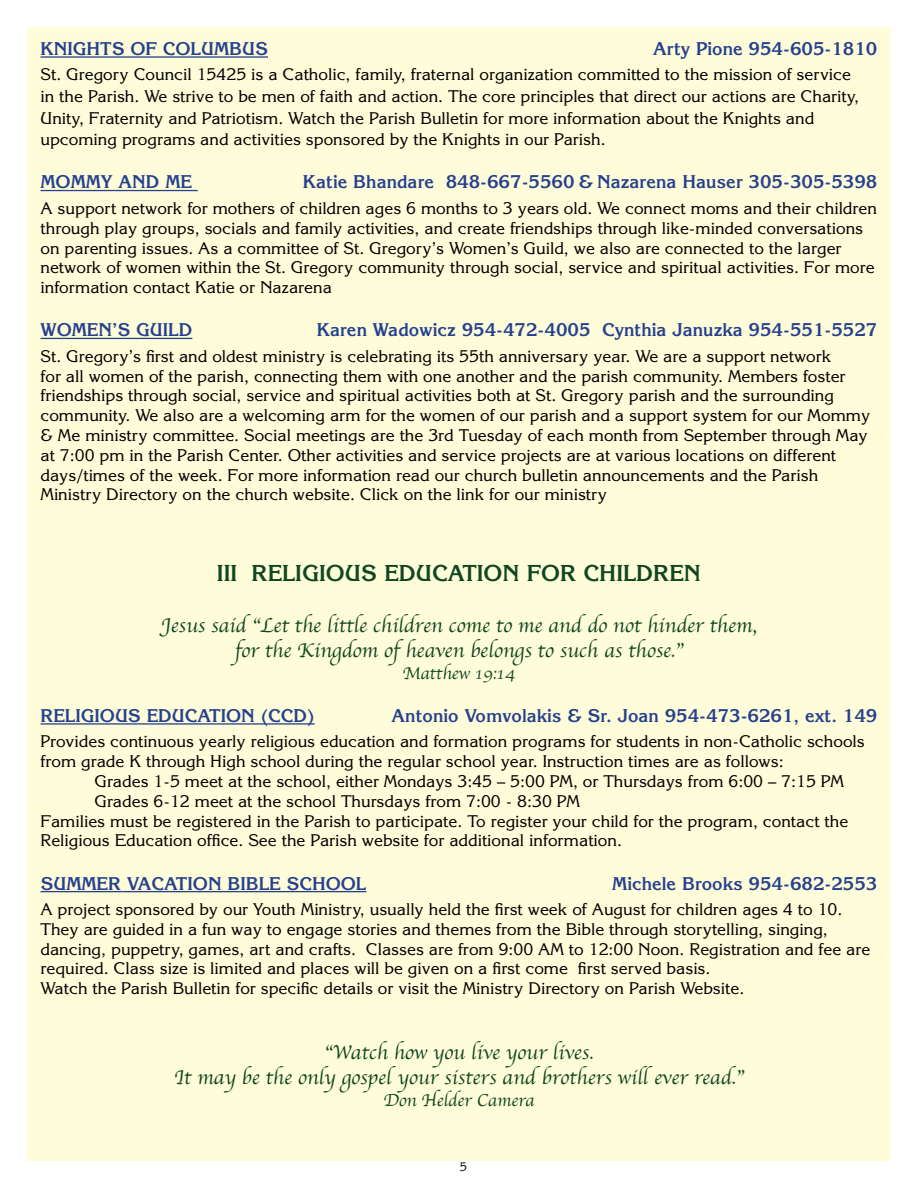
<style>
.page{position:relative;width:918px;height:1188px;background:#fff}
.page>*{position:absolute;margin:0;border:0;box-sizing:border-box;transform-origin:0 0}
.t1{font:700 22.5px "Korinna";color:#114720}
.t2{font:21px/25.2px "Apple Chancery";color:#114720;text-align:center}
.t3{font:700 18px "Korinna";color:#25408f}
.t4{font:18px "Apple Chancery";color:#114720}
.t5{font:16.5px/19.8px "Korinna";color:#000}
.t6{font:12px "Korinna";color:#000}
</style>
<div class="page">
<div style="left:27px;top:27px;width:864px;height:1134px;background:#fffdd9"></div>
<hr style="left:40px;top:56px;width:228px;height:2px;background:#25408f">
<hr style="left:40px;top:190px;width:158px;height:1px;background:#25408f">
<hr style="left:40px;top:338px;width:152px;height:1px;background:#25408f">
<hr style="left:40px;top:723px;width:275px;height:2px;background:#25408f">
<hr style="left:40px;top:891px;width:326px;height:1px;background:#25408f">
<p class="t3" style="left:40px;top:37px;width:229px">KNIGHTS OF COLUMBUS</p>
<p class="t3" style="left:653px;top:37px;width:226px">Arty Pione 954-605-1810</p>
<p class="t5" style="left:40px;top:64px;width:820px;line-height:21.6px">St. Gregory Council 15425 is a Catholic, family, fraternal organization committed to the mission of service in the Parish. We strive to be men of faith and action. The core principles that direct our actions are Charity, Unity, Fraternity and Patriotism. Watch the Parish Bulletin for more information about the Knights and upcoming programs and activities sponsored by the Knights in our Parish.</p>
<p class="t3" style="left:40px;top:171px;width:153px">MOMMY AND ME</p>
<p class="t3" style="left:303px;top:171px;width:576px">Katie Bhandare 848-667-5560 &amp; Nazarena Hauser 305-305-5398</p>
<p class="t5" style="left:40px;top:198px;width:838px">A support network for mothers of children ages 6 months to 3 years old. We connect moms and their children through play groups, socials and family activities, and create friendships through like-minded conversations on parenting issues. As a committee of St. Gregory’s Women’s Guild, we also are connected to the larger network of women within the St. Gregory community through social, service and spiritual activities. For more information contact Katie or Nazarena</p>
<p class="t3" style="left:40px;top:319px;width:153px">WOMEN’S GUILD</p>
<p class="t3" style="left:317px;top:319px;width:562px">Karen Wadowicz 954-472-4005 Cynthia Januzka 954-551-5527</p>
<p class="t5" style="left:40px;top:346px;width:831px">St. Gregory’s first and oldest ministry is celebrating its 55th anniversary year. We are a support network<br>for all women of the parish, connecting them with one another and the parish community. Members foster friendships through social, service and spiritual activities both at St. Gregory parish and the surrounding community. We also are a welcoming arm for the women of our parish and a support system for our Mommy &amp; Me ministry committee. Social meetings are the 3rd Tuesday of each month from September through May at 7:00 pm in the Parish Center. Other activities and service projects are at various locations on different days/times of the week. For more information read our church bulletin announcements and the Parish Ministry Directory on the church website. Click on the link for our ministry</p>
<h1 class="t1" style="left:217px;top:560px;width:486px">III RELIGIOUS EDUCATION FOR CHILDREN</h1>
<p class="t2" style="left:161px;top:612px;width:597px">Jesus said “Let the little children come to me and do not hinder them, for the Kingdom of heaven belongs to such as those.”</p>
<p class="t4" style="left:403px;top:659px;width:114px">Matthew 19:14</p>
<p class="t3" style="left:41px;top:704px;width:276px">RELIGIOUS EDUCATION (CCD)</p>
<p class="t3" style="left:392px;top:704px;width:487px">Antonio Vomvolakis &amp; Sr. Joan 954-473-6261, ext. 149</p>
<p class="t5" style="left:40px;top:731px;width:826px">Provides continuous yearly religious education and formation programs for students in non-Catholic schools from grade K through High school during the regular school year. Instruction times are as follows:</p>
<p class="t5" style="left:95px;top:771px;width:751px">Grades 1-5 meet at the school, either Mondays 3:45 – 5:00 PM, or Thursdays from 6:00 – 7:15 PM</p>
<p class="t5" style="left:95px;top:791px;width:487px">Grades 6-12 meet at the school Thursdays from 7:00 - 8:30 PM</p>
<p class="t5" style="left:40px;top:811px;width:809px">Families must be registered in the Parish to participate. To register your child for the program, contact the</p>
<p class="t5" style="left:40px;top:830px;width:583px">Religious Education office. See the Parish website for additional information.</p>
<p class="t3" style="left:40px;top:872px;width:327px">SUMMER VACATION BIBLE SCHOOL</p>
<p class="t3" style="left:612px;top:872px;width:267px">Michele Brooks 954-682-2553</p>
<p class="t5" style="left:40px;top:899px;width:831px">A project sponsored by our Youth Ministry, usually held the first week of August for children ages 4 to 10.<br>They are guided in a fun way to engage stories and themes from the Bible through storytelling, singing, dancing, puppetry, games, art and crafts. Classes are from 9:00 AM to 12:00 Noon. Registration and fee are required. Class size is limited and places will be given on a first come first served basis.<br>Watch the Parish Bulletin for specific details or visit the Ministry Directory on Parish Website.</p>
<p class="t2" style="left:174px;top:1040px;width:571px">“Watch how you live your lives.<br>It may be the only gospel your sisters and brothers will ever read.”</p>
<p class="t4" style="left:383px;top:1086px;width:153px">Don Helder Camera</p>
<p class="t6" style="left:460px;top:1159px;width:9px">5</p>
</div>
